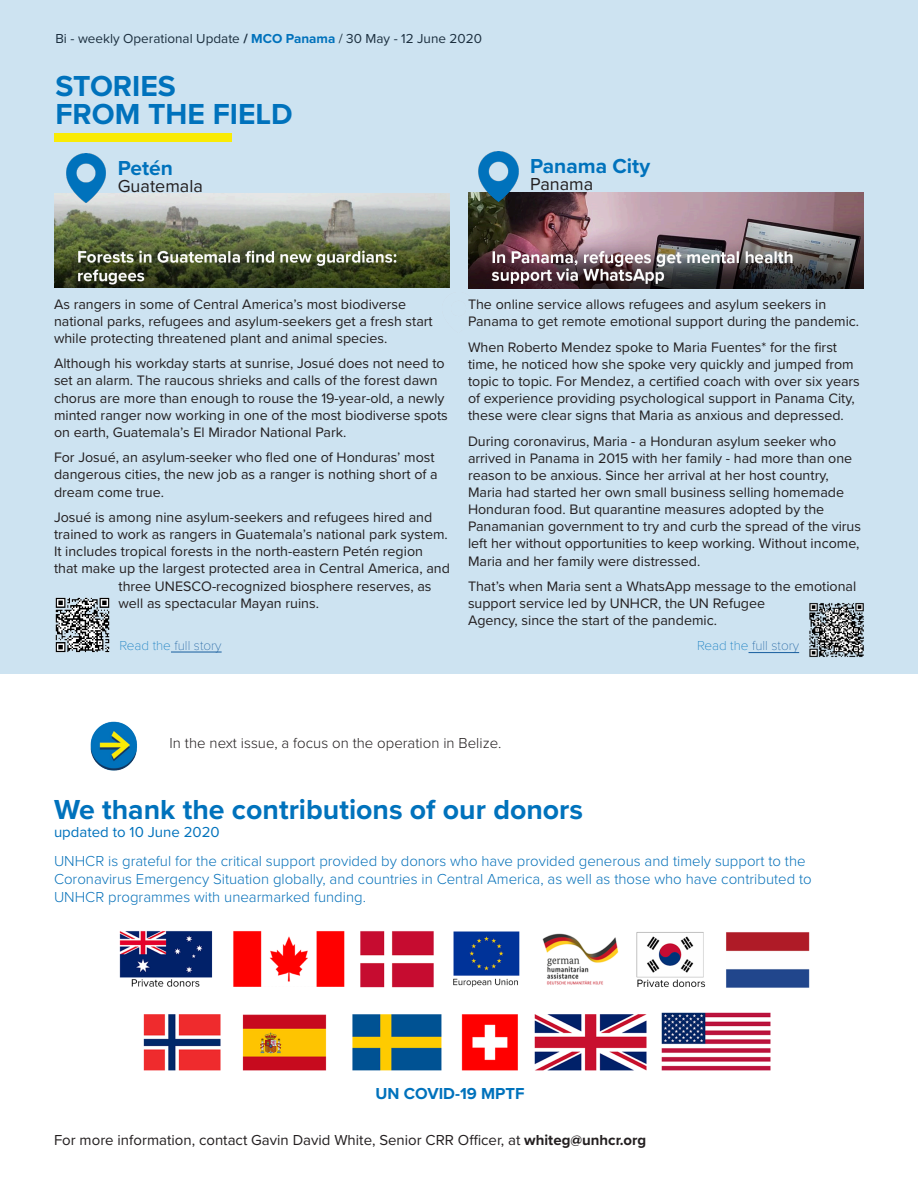
<style>
.page{position:relative;width:918px;height:1188px;background:#fff}
.page>*{position:absolute;margin:0;border:0;box-sizing:border-box;transform-origin:0 0}
.t1{font:700 30px "Proxima Nova";color:#0072bc}
.t2{font:700 28.5px "Proxima Nova";color:#0072bc}
.t3{font:700 21px "Proxima Nova";color:#0072bc}
.t4{font:18px "Proxima Nova";color:#231f20}
.t5{font:700 16.5px "Proxima Nova";color:#0072bc}
.t6{font:300 15px/18px "Proxima Nova";color:#0872ba}
.t7{font:15px "Proxima Nova";color:#231f20}
.t8{font:300 15px "Proxima Nova";color:#231f20}
.t9{font:15px "Proxima Nova";color:#0072bc}
.t10{font:14.25px/17.1px "Proxima Nova";color:#231f20}
.t11{font:13.5px "Proxima Nova";color:#231f20}
.t12{font:100 13.5px "Proxima Nova T";color:#175d9e}
.s1{font-weight:700}
.s2{font-weight:700;color:#0072bc}
.s3{color:#0072bc}
</style>
<div class="page">
<div style="left:0;top:0;width:918px;height:674px;background:#cde3f1"></div>
<img style="left:468px;top:193px;width:396px;height:95px">
<img style="left:90px;top:721px;width:47px;height:50px">
<img style="left:119px;top:931px;width:691px;height:140px">
<div style="left:54px;top:134px;width:177px;height:8px;background:#f9eb06"></div>
<img style="left:54px;top:194px;width:396px;height:94px">
<img style="left:61px;top:154px;width:50px;height:49px">
<img style="left:474px;top:152px;width:49px;height:49px">
<img style="left:55px;top:597px;width:55px;height:56px">
<hr style="left:171px;top:652px;width:51px;height:1px;background:#175d9e">
<hr style="left:749px;top:652px;width:50px;height:1px;background:#175d9e">
<img style="left:809px;top:603px;width:55px;height:54px">
<p class="t11" style="left:56px;top:29px;width:428px">Bi - weekly Operational Update <span class="s1">/</span> <span class="s2">MCO Panama</span> / 30 May - 12 June 2020</p>
<p class="t1" style="left:56px;top:63px;width:122px">STORIES</p>
<p class="t1" style="left:56px;top:92px;width:239px">FROM THE FIELD</p>
<p class="t3" style="left:118px;top:152px;width:57px">Petén</p>
<p class="t4" style="left:118px;top:172px;width:87px">Guatemala</p>
<p class="t3" style="left:530px;top:151px;width:121px">Panama City</p>
<p class="t4" style="left:530px;top:170px;width:65px">Panama</p>
<p class="t10" style="left:54px;top:295px;width:380px">As rangers in some of Central America’s most biodiverse national parks, refugees and asylum-seekers get a fresh start while protecting threatened plant and animal species.</p>
<p class="t10" style="left:54px;top:354px;width:395px">Although his workday starts at sunrise, Josué does not need to set an alarm. The raucous shrieks and calls of the forest dawn chorus are more than enough to rouse the 19-year-old, a newly minted ranger now working in one of the most biodiverse spots on earth, Guatemala’s El Mirador National Park.</p>
<p class="t10" style="left:54px;top:448px;width:385px">For Josué, an asylum-seeker who fled one of Honduras’ most dangerous cities, the new job as a ranger is nothing short of a dream come true.</p>
<p class="t10" style="left:54px;top:508px;width:380px">Josué is among nine asylum-seekers and refugees hired and</p>
<p class="t10" style="left:54px;top:525px;width:395px">trained to work as rangers in Guatemala’s national park system.</p>
<p class="t10" style="left:54px;top:542px;width:371px">It includes tropical forests in the north-eastern Petén region</p>
<p class="t10" style="left:54px;top:560px;width:397px">that make up the largest protected area in Central America, and</p>
<p class="t10" style="left:118px;top:577px;width:315px">three UNESCO-recognized biosphere reserves, as</p>
<p class="t10" style="left:118px;top:594px;width:202px">well as spectacular Mayan ruins.</p>
<p class="t10" style="left:468px;top:295px;width:393px">The online service allows refugees and asylum seekers in<br>Panama to get remote emotional support during the pandemic.</p>
<p class="t10" style="left:468px;top:338px;width:393px">When Roberto Mendez spoke to Maria Fuentes* for the first time, he noticed how she spoke very quickly and jumped from topic to topic. For Mendez, a certified coach with over six years of experience providing psychological support in Panama City, these were clear signs that Maria as anxious and depressed.</p>
<p class="t10" style="left:468px;top:432px;width:395px">During coronavirus, Maria - a Honduran asylum seeker who arrived in Panama in 2015 with her family - had more than one reason to be anxious. Since her arrival at her host country, Maria had started her own small business selling homemade Honduran food. But quarantine measures adopted by the Panamanian government to try and curb the spread of the virus left her without opportunities to keep working. Without income, Maria and her family were distressed.</p>
<p class="t10" style="left:468px;top:577px;width:390px">That’s when Maria sent a WhatsApp message to the emotional support service led by UNHCR, the UN Refugee<br>Agency, since the start of the pandemic.</p>
<p class="t12" style="left:119px;top:635px;width:104px"><span class="s3">Read the</span> full story</p>
<p class="t12" style="left:697px;top:636px;width:104px"><span class="s3">Read the</span> full story</p>
<p class="t8" style="left:170px;top:732px;width:333px">In the next issue, a focus on the operation in Belize.</p>
<p class="t2" style="left:54px;top:788px;width:531px">We thank the contributions of our donors</p>
<p class="t9" style="left:54px;top:821px;width:167px">updated to 10 June 2020</p>
<p class="t6" style="left:54px;top:851px;width:759px">UNHCR is grateful for the critical support provided by donors who have provided generous and timely support to the<br>Coronavirus Emergency Situation globally, and countries in Central America, as well as those who have contributed to<br>UNHCR programmes with unearmarked funding.</p>
<p class="t5" style="left:376px;top:1082px;width:150px">UN COVID-19 MPTF</p>
<p class="t7" style="left:54px;top:1129px;width:594px">For more information, contact Gavin David White, Senior CRR Officer, at <span class="s1">whiteg@unhcr.org</span></p>
</div>
